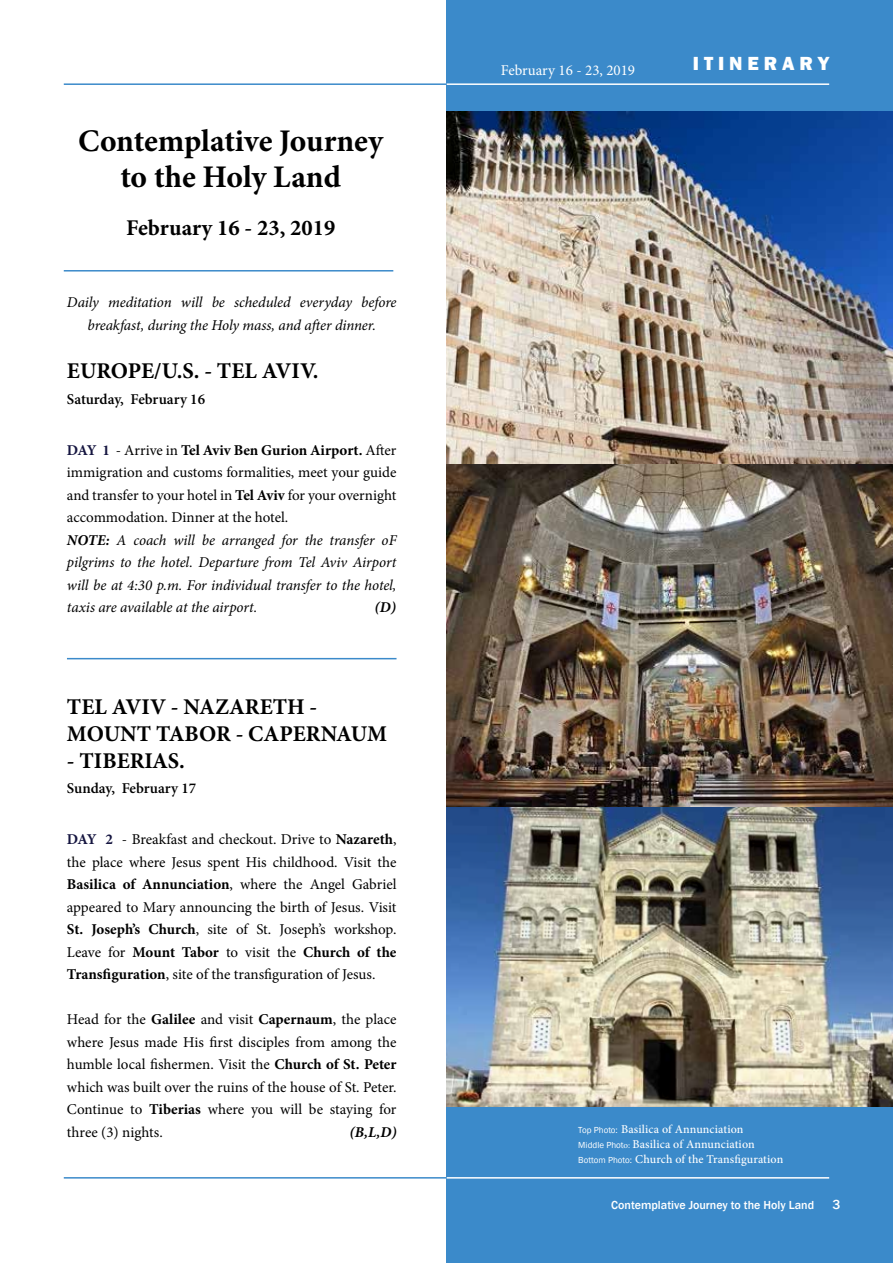
<style>
.page{position:relative;width:893px;height:1263px;background:#fff}
.page>*{position:absolute;margin:0;border:0;box-sizing:border-box;transform-origin:0 0}
.t1{font:700 31.5px/36px "Minion Pro";letter-spacing:-.005em;color:#000;text-align:center}
.t2{font:700 22.5px/27px "Minion Pro";color:#000}
.t3{font:800 19.5px "Franklin Gothic";color:#fff}
.t4{font:15px/22.5px "Minion Pro";letter-spacing:-.005em;color:#000;text-align:justify}
.t5{font:italic 15px/22.5px "Minion Pro";letter-spacing:-.01em;color:#000}
.t6{font:600 15px "Minion Pro";color:#000}
.t7{font:15px "Minion Pro";color:#fff}
.t8{font:italic 700 15px "Minion Pro";color:#000}
.t9{font:500 13.5px "Franklin Gothic";color:#fff}
.t10{font:500 12px/15px "Minion Pro";letter-spacing:.01em;color:#fff}
.t11{font:500 12px "Franklin Gothic";color:#fff}
.s1{font-weight:700;font-style:normal;color:#151540}
.s2{font-style:normal}
.s3{font-weight:700;font-style:normal}
.s4{font-weight:700}
.s5{font-weight:700;color:#151540}
.s6{font-family:"Franklin Gothic";font-weight:400;font-size:9px}
.s7{font-weight:400;font-size:9px}
</style>
<div class="page">
<div style="left:446px;top:0;width:447px;height:1263px;background:#3b8aca"></div>
<hr style="left:446px;top:83px;width:383px;height:2px;background:#fff">
<hr style="left:446px;top:1177px;width:383px;height:1px;background:#fff">
<hr style="left:64px;top:83px;width:382px;height:2px;background:#3b8aca">
<hr style="left:64px;top:1177px;width:382px;height:1px;background:#3b8aca">
<hr style="left:64px;top:270px;width:329px;height:2px;background:#3b8aca">
<hr style="left:67px;top:658px;width:329px;height:1px;background:#3b8aca">
<img style="left:446px;top:111px;width:447px;height:995px">
<h1 class="t1" style="left:78px;top:122px;width:307px">Contemplative Journey to the Holy Land</h1>
<h2 class="t2" style="left:126px;top:214px;width:211px">February 16 - 23, 2019</h2>
<p class="t5" style="left:67px;top:291px;width:331px;text-align:center">Daily meditation will be scheduled everyday before breakfast, during the Holy mass, and after dinner.</p>
<h2 class="t2" style="left:67px;top:357px;width:253px">EUROPE/U.S. - TEL AVIV.</h2>
<p class="t6" style="left:67px;top:388px;width:140px">Saturday, February 16</p>
<p class="t5" style="left:67px;top:438px;width:331px"><span class="s1">DAY 1</span> <span class="s2">- Arrive in</span> <span class="s3">Tel Aviv Ben Gurion Airport.</span> <span class="s2">After immigration and customs formalities, meet your guide and transfer to your hotel in</span> <span class="s3">Tel Aviv</span> <span class="s2">for your overnight accommodation. Dinner at the hotel.<br></span><span class="s4">NOTE:</span> A coach will be arranged for the transfer oF pilgrims to the hotel. Departure from Tel Aviv Airport will be at 4:30 p.m. For individual transfer to the hotel, taxis are available at the airport.</p>
<p class="t8" style="left:374px;top:596px;width:23px">(D)</p>
<h2 class="t2" style="left:67px;top:693px;width:321px">TEL AVIV - NAZARETH -<br>MOUNT TABOR - CAPERNAUM</h2>
<h2 class="t2" style="left:67px;top:747px;width:119px">- TIBERIAS.</h2>
<p class="t6" style="left:67px;top:778px;width:131px">Sunday, February 17</p>
<p class="t4" style="left:67px;top:828px;width:331px"><span class="s5">DAY 2</span> - Breakfast and checkout. Drive to <span class="s4">Nazareth</span>, the place where Jesus spent His childhood. Visit the <span class="s4">Basilica of Annunciation</span>, where the Angel Gabriel appeared to Mary announcing the birth of Jesus. Visit <span class="s4">St. Joseph’s Church</span>, site of St. Joseph’s workshop.<br>Leave for <span class="s4">Mount Tabor</span> to visit the <span class="s4">Church of the Transfiguration</span>, site of the transfiguration of Jesus.</p>
<p class="t4" style="left:67px;top:1008px;width:331px">Head for the <span class="s4">Galilee</span> and visit <span class="s4">Capernaum</span>, the place where Jesus made His first disciples from among the humble local fishermen. Visit the <span class="s4">Church of St. Peter </span>which was built over the ruins of the house of St. Peter.<br>Continue to <span class="s4">Tiberias</span> where you will be staying for three (3) nights.</p>
<p class="t8" style="left:349px;top:1121px;width:49px">(B,L,D)</p>
<p class="t7" style="left:501px;top:61px;width:136px">February 16 - 23, 2019</p>
<h3 class="t3" style="left:693px;top:51px;width:138px">I T I N E R A R Y</h3>
<p class="t10" style="left:578px;top:1122px;width:206px"><span class="s6">Top Photo:</span> Basilica of Annunciation<br><span class="s6">Middle Phot</span><span class="s7">o:</span> Basilica of Annunciation<br><span class="s6">Bottom Photo:</span> Church of the Transfiguration</p>
<p class="t11" style="left:611px;top:1197px;width:204px">Contemplative Journey to the Holy Land</p>
<p class="t9" style="left:832px;top:1196px;width:9px">3</p>
</div>
